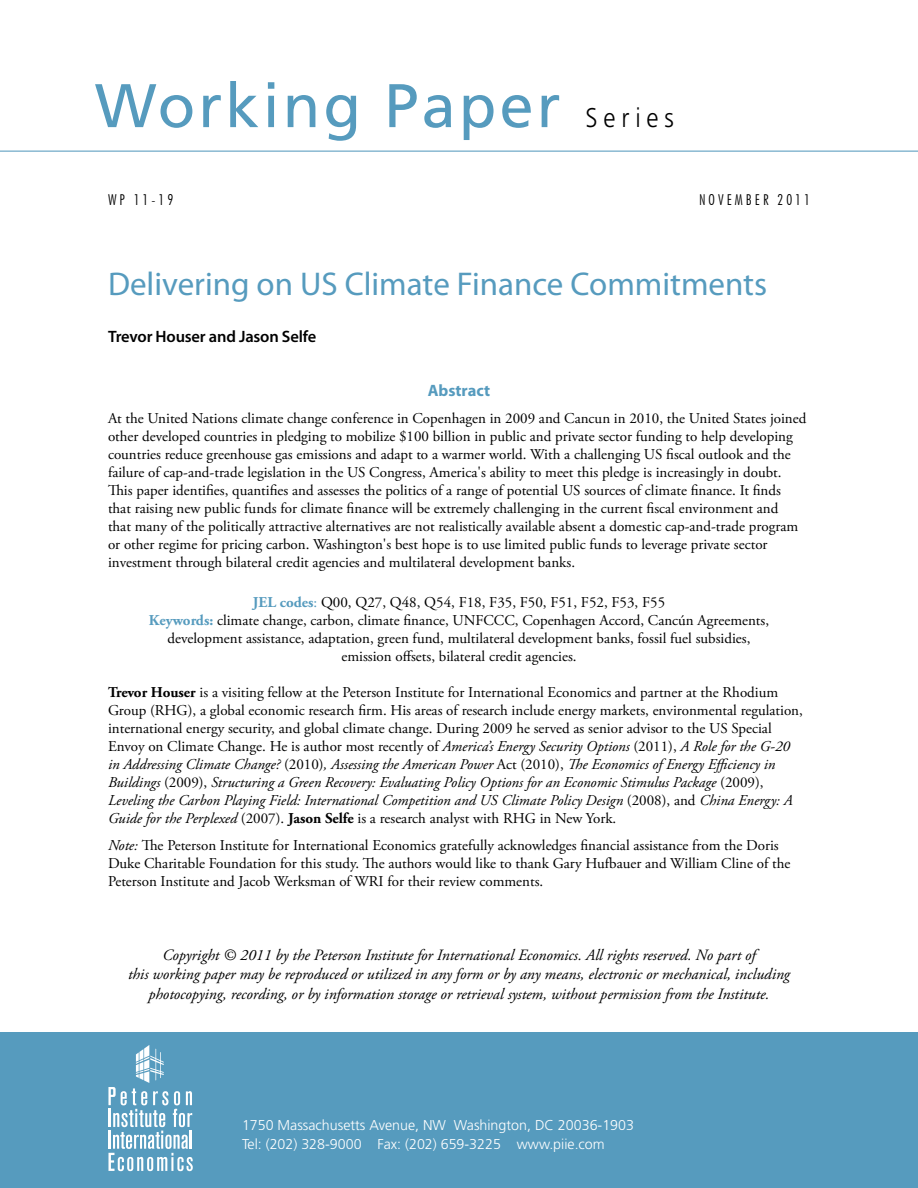
<style>
.page{position:relative;width:918px;height:1188px;background:#fff}
.page>*{position:absolute;margin:0;border:0;box-sizing:border-box;transform-origin:0 0}
.t1{font:61.5px "Frutiger";letter-spacing:.05em;color:#569bbe}
.t2{font:33px "Myriad Pro";color:#569bbe}
.t3{font:300 27px "Frutiger";letter-spacing:.24em;color:#000;scale:.9 1}
.t4{font:600 16.5px "Myriad Pro";letter-spacing:-.01em;color:#000}
.t5{font:700 16.5px "Myriad Pro";color:#569bbe}
.t6{font:italic 15.75px/19.5px "Adobe Garamond Pro";color:#000;text-align:center}
.t7{font:15px/18px "Adobe Garamond Pro";color:#000}
.t8{font:300 condensed 15px "Futura BT";letter-spacing:.2em;color:#000}
.t9{font:300 14.25px/19.5px "Frutiger";color:#fff}
.s1{font-weight:700;color:#569bbe}
.s2{color:#569bbe}
.s3{font-weight:700}
.s4{font-style:italic}
</style>
<div class="page">
<hr style="left:0;top:150px;width:918px;height:2px;background:#89b9d1">
<div style="left:0;top:1032px;width:918px;height:156px;background:#569bbe"></div>
<svg style="left:108px;top:1045px;width:85px;height:126px"></svg>
<h1 class="t1" style="left:95px;top:70px;width:467px">Working Paper</h1>
<h3 class="t3" style="left:585px;top:103px;width:100px">Series</h3>
<p class="t8" style="left:108px;top:190px;width:67px">WP 11-19</p>
<p class="t8" style="left:699px;top:190px;width:112px">NOVEMBER 2011</p>
<h2 class="t2" style="left:108px;top:263px;width:661px">Delivering on US Climate Finance Commitments</h2>
<p class="t4" style="left:108px;top:326px;width:210px">Trevor Houser and Jason Selfe</p>
<p class="t5" style="left:428px;top:379px;width:64px">Abstract</p>
<p class="t7" style="left:108px;top:409px;width:700px">At the United Nations climate change conference in Copenhagen in 2009 and Cancun in 2010, the United States joined other developed countries in pledging to mobilize $100 billion in public and private sector funding to help developing countries reduce greenhouse gas emissions and adapt to a warmer world. With a challenging US fiscal outlook and the failure of cap-and-trade legislation in the US Congress, America's ability to meet this pledge is increasingly in doubt.<br>This paper identifies, quantifies and assesses the politics of a range of potential US sources of climate finance. It finds that raising new public funds for climate finance will be extremely challenging in the current fiscal environment and<br>that many of the politically attractive alternatives are not realistically available absent a domestic cap-and-trade program or other regime for pricing carbon. Washington's best hope is to use limited public funds to leverage private sector investment through bilateral credit agencies and multilateral development banks.</p>
<p class="t7" style="left:149px;top:594px;width:622px;text-align:center"><span class="s1">JEL codes</span><span class="s2">:</span> Q00, Q27, Q48, Q54, F18, F35, F50, F51, F52, F53, F55<br><span class="s1">Keywords:</span> climate change, carbon, climate finance, UNFCCC, Copenhagen Accord, Cancún Agreements, development assistance, adaptation, green fund, multilateral development banks, fossil fuel subsidies, emission offsets, bilateral credit agencies.</p>
<p class="t7" style="left:108px;top:684px;width:696px"><span class="s3">Trevor Houser</span> is a visiting fellow at the Peterson Institute for International Economics and partner at the Rhodium Group (RHG), a global economic research firm. His areas of research include energy markets, environmental regulation, international energy security, and global climate change. During 2009 he served as senior advisor to the US Special Envoy on Climate Change. He is author most recently of <span class="s4">America’s Energy Security Options</span> (2011), <span class="s4">A Role for the G-20 in Addressing Climate Change?</span> (2010)<span class="s4">, Assessing the American Power</span> Act (2010), <span class="s4">The Economics of Energy Efficiency in Buildings</span> (2009), <span class="s4">Structuring a Green Recovery: Evaluating Policy Options for an Economic Stimulus Package</span> (2009), <span class="s4">Leveling the Carbon Playing Field: International Competition and US Climate Policy Design</span> (2008), and <span class="s4">China Energy: A Guide for the Perplexed</span> (2007). <span class="s3">Jason Selfe</span> is a research analyst with RHG in New York.</p>
<p class="t7" style="left:108px;top:837px;width:684px"><span class="s4">Note:</span> The Peterson Institute for International Economics gratefully acknowledges financial assistance from the Doris<br>Duke Charitable Foundation for this study. The authors would like to thank Gary Hufbauer and William Cline of the<br>Peterson Institute and Jacob Werksman of WRI for their review comments.</p>
<p class="t6" style="left:128px;top:946px;width:663px">Copyright © 2011 by the Peterson Institute for International Economics. All rights reserved. No part of<br>this working paper may be reproduced or utilized in any form or by any means, electronic or mechanical, including photocopying, recording, or by information storage or retrieval system, without permission from the Institute.</p>
<p class="t9" style="left:242px;top:1115px;width:394px">1750 Massachusetts Avenue, NW Washington, DC 20036-1903<br>Tel: (202) 328-9000 Fax: (202) 659-3225 www.piie.com</p>
</div>
